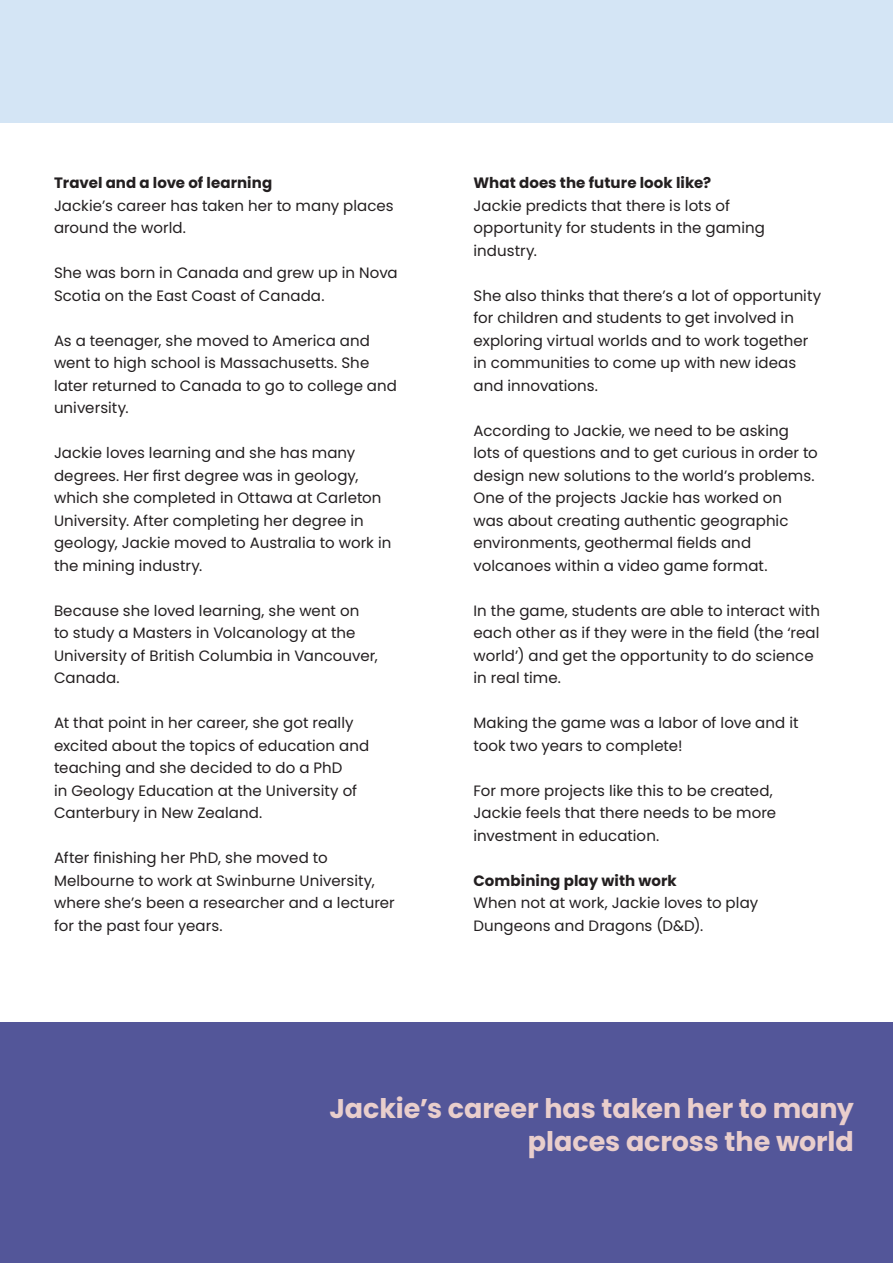
<style>
.page{position:relative;width:893px;height:1263px;background:#fff}
.page>*{position:absolute;margin:0;border:0;box-sizing:border-box;transform-origin:0 0}
.t1{font:700 27px/32.4px "Poppins";letter-spacing:-.005em;color:#e9cecc;text-align:right}
.t2{font:15px/22.5px "Poppins";letter-spacing:.005em;color:#231f20}
.t3{font:700 15px "Poppins";letter-spacing:.005em;color:#231f20}
</style>
<div class="page">
<div style="left:0;top:0;width:893px;height:122px;background:#d4e5f5"></div>
<div style="left:0;top:1022px;width:893px;height:241px;background:#535699"></div>
<p class="t3" style="left:54px;top:174px;width:220px">Travel and a love of learning</p>
<p class="t2" style="left:54px;top:194px;width:341px">Jackie’s career has taken her to many places around the world.</p>
<p class="t2" style="left:54px;top:262px;width:345px">She was born in Canada and grew up in Nova<br>Scotia on the East Coast of Canada.</p>
<p class="t2" style="left:54px;top:329px;width:344px">As a teenager, she moved to America and went to high school is Massachusetts. She later returned to Canada to go to college and university.</p>
<p class="t2" style="left:54px;top:442px;width:339px">Jackie loves learning and she has many degrees. Her first degree was in geology, which she completed in Ottawa at Carleton University. After completing her degree in geology, Jackie moved to Australia to work in the mining industry.</p>
<p class="t2" style="left:54px;top:599px;width:325px">Because she loved learning, she went on to study a Masters in Volcanology at the University of British Columbia in Vancouver, Canada.</p>
<p class="t2" style="left:54px;top:712px;width:317px">At that point in her career, she got really excited about the topics of education and teaching and she decided to do a PhD<br>in Geology Education at the University of Canterbury in New Zealand.</p>
<p class="t2" style="left:54px;top:847px;width:342px">After finishing her PhD, she moved to Melbourne to work at Swinburne University, where she’s been a researcher and a lecturer for the past four years.</p>
<p class="t3" style="left:473px;top:174px;width:239px">What does the future look like?</p>
<p class="t2" style="left:473px;top:194px;width:293px">Jackie predicts that there is lots of opportunity for students in the gaming industry.</p>
<p class="t2" style="left:473px;top:284px;width:349px">She also thinks that there’s a lot of opportunity for children and students to get involved in exploring virtual worlds and to work together in communities to come up with new ideas and innovations.</p>
<p class="t2" style="left:473px;top:419px;width:346px">According to Jackie, we need to be asking lots of questions and to get curious in order to design new solutions to the world’s problems.<br>One of the projects Jackie has worked on<br>was about creating authentic geographic environments, geothermal fields and volcanoes within a video game format.</p>
<p class="t2" style="left:473px;top:599px;width:348px">In the game, students are able to interact with each other as if they were in the field (the ‘real world’) and get the opportunity to do science in real time.</p>
<p class="t2" style="left:473px;top:712px;width:326px">Making the game was a labor of love and it took two years to complete!</p>
<p class="t2" style="left:473px;top:779px;width:304px">For more projects like this to be created,<br>Jackie feels that there needs to be more investment in education.</p>
<p class="t3" style="left:473px;top:872px;width:205px">Combining play with work</p>
<p class="t2" style="left:473px;top:892px;width:286px">When not at work, Jackie loves to play<br>Dungeons and Dragons (D&amp;D).</p>
<h1 class="t1" style="left:329px;top:1093px;width:526px">Jackie’s career has taken her to many places across the world</h1>
</div>
